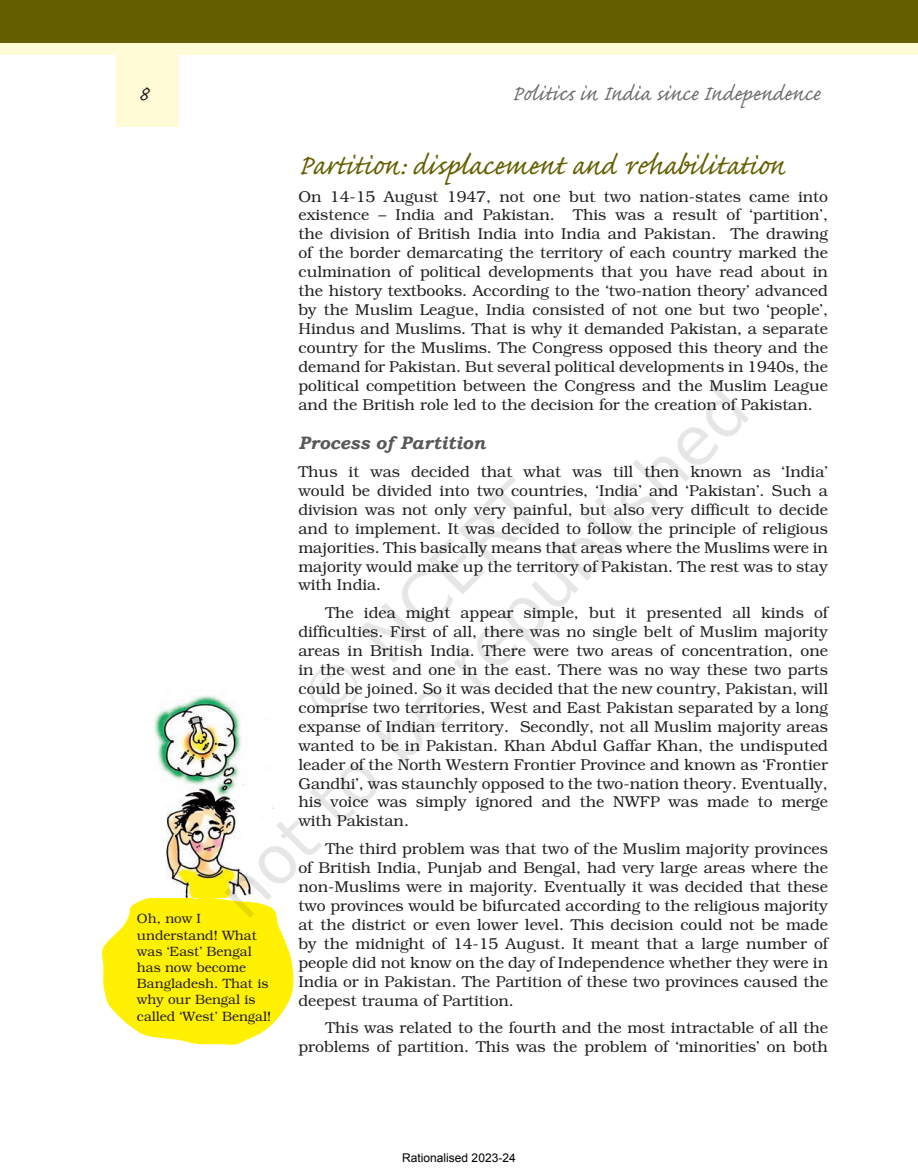
<style>
.page{position:relative;width:918px;height:1173px;background:#fff}
.page>*{position:absolute;margin:0;border:0;box-sizing:border-box;transform-origin:0 0}
.t1{font:36px "Caflisch Script Pro";color:#655f00}
.t2{font:27px "Caflisch Script Pro";color:#6c6d70}
.t3{font:27px "Caflisch Script Pro";color:#231f20}
.t4{font:italic 700 18px "Bookman Old Style";color:#57585a}
.t5{font:300 15.75px/18.9px "Bookman";color:#231f20;text-align:justify}
.t6{font:300 13.5px/16.2px "Bookman";color:#231f20}
.t7{font:12px "Arial";color:#000}
</style>
<div class="page">
<div style="left:0;top:31px;width:918px;height:24px;background:#fffbd6"></div>
<div style="left:0;top:0;width:918px;height:43px;background:#655f00"></div>
<img style="left:102px;top:55px;width:192px;height:990px">
<img style="left:132px;top:315px;width:617px;height:633px">
<h2 class="t3" style="left:139px;top:80px;width:12px">8</h2>
<h2 class="t2" style="left:512px;top:80px;width:310px">Politics in India since Independence</h2>
<p class="t6" style="left:137px;top:910px;width:136px">Oh, now I understand! What was ‘East’ Bengal has now become<br>Bangladesh. That is why our Bengal is called ‘West’ Bengal!</p>
<h1 class="t1" style="left:298px;top:146px;width:489px">Partition: displacement and rehabilitation</h1>
<p class="t5" style="left:298px;top:187px;width:531px">On 14-15 August 1947, not one but two nation-states came into existence – India and Pakistan. This was a result of ‘partition’, the division of British India into India and Pakistan. The drawing of the border demarcating the territory of each country marked the culmination of political developments that you have read about in the history textbooks. According to the ‘two-nation theory’ advanced by the Muslim League, India consisted of not one but two ‘people’, Hindus and Muslims. That is why it demanded Pakistan, a separate country for the Muslims. The Congress opposed this theory and the demand for Pakistan. But several political developments in 1940s, the political competition between the Congress and the Muslim League and the British role led to the decision for the creation of Pakistan.</p>
<p class="t4" style="left:298px;top:430px;width:188px">Process of partition</p>
<p class="t5" style="left:298px;top:462px;width:531px">Thus it was decided that what was till then known as ‘India’ would be divided into two countries, ‘India’ and ‘Pakistan’. Such a division was not only very painful, but also very difficult to decide and to implement. It was decided to follow the principle of religious majorities. This basically means that areas where the Muslims were in majority would make up the territory of Pakistan. The rest was to stay with India.</p>
<p class="t5" style="left:298px;top:603px;width:531px;text-indent:27px">The idea might appear simple, but it presented all kinds of difficulties. First of all, there was no single belt of Muslim majority areas in British India. There were two areas of concentration, one in the west and one in the east. There was no way these two parts could be joined. So it was decided that the new country, Pakistan, will comprise two territories, West and East Pakistan separated by a long expanse of Indian territory. Secondly, not all Muslim majority areas wanted to be in Pakistan. Khan Abdul Gaffar Khan, the undisputed leader of the North Western Frontier Province and known as ‘Frontier Gandhi’, was staunchly opposed to the two-nation theory. Eventually, his voice was simply ignored and the NWFP was made to merge with Pakistan.</p>
<p class="t5" style="left:298px;top:839px;width:531px;text-indent:27px">The third problem was that two of the Muslim majority provinces of British India, Punjab and Bengal, had very large areas where the non-Muslims were in majority. Eventually it was decided that these two provinces would be bifurcated according to the religious majority at the district or even lower level. This decision could not be made by the midnight of 14-15 August. It meant that a large number of people did not know on the day of Independence whether they were in India or in Pakistan. The partition of these two provinces caused the deepest trauma of Partition.</p>
<p class="t5" style="left:298px;top:1018px;width:531px;text-align:right">This was related to the fourth and the most intractable of all the problems of partition. This was the problem of ‘minorities’ on both</p>
<p class="t7" style="left:402px;top:1150px;width:115px">Rationalised 2023-24</p>
</div>
